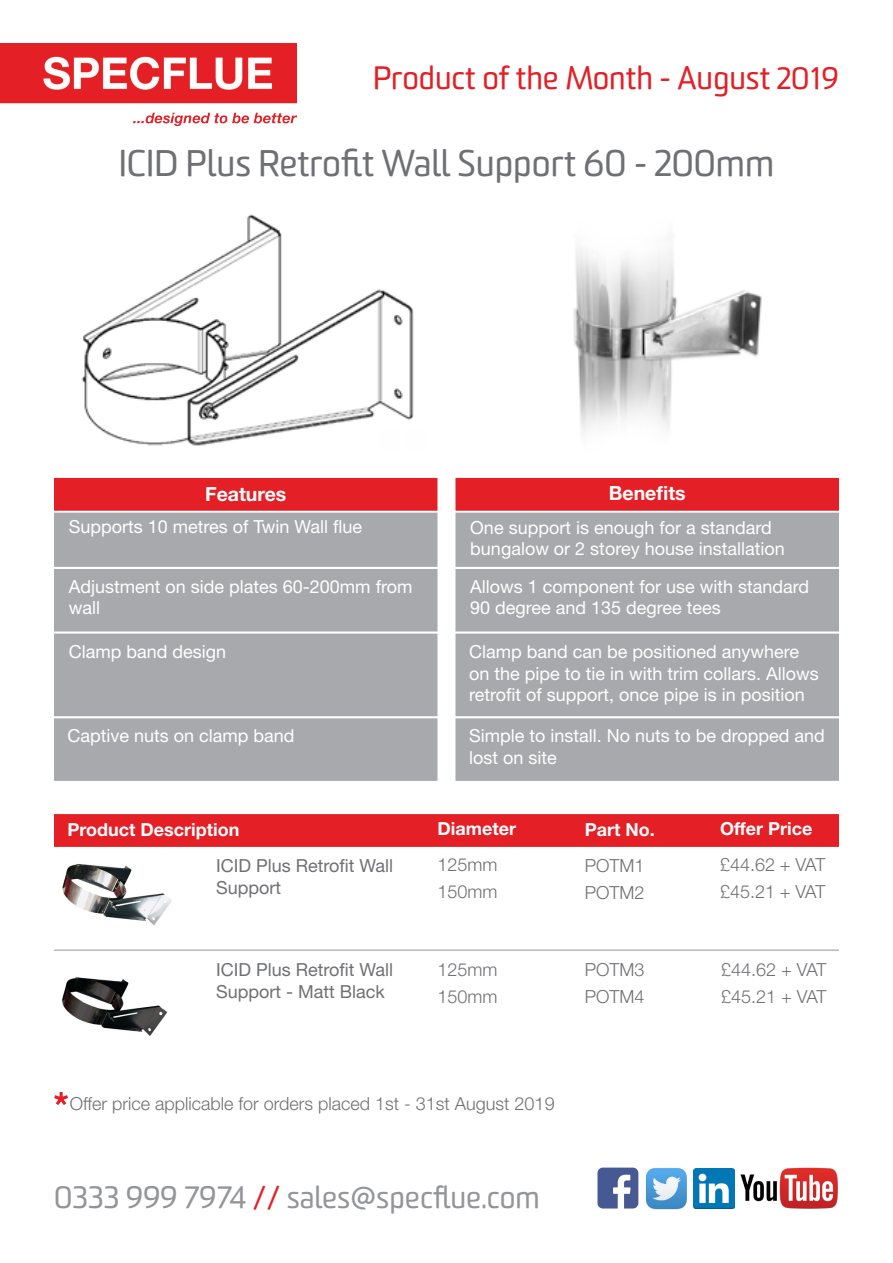
<style>
.page{position:relative;width:893px;height:1263px;background:#fff}
.page>*{position:absolute;margin:0;border:0;box-sizing:border-box;transform-origin:0 0}
.t1{font:36px "Sommet Rounded";color:#6f7073}
.t2{font:31.5px "Sommet Rounded";color:#e41f25}
.t3{font:30px "Sommet Rounded";color:#939598}
.t4{font:700 19.5px "Helvetica Neue LT Std";color:#fff}
.t5{font:18px/21.6px "Helvetica Neue LT Std";color:#fff}
.t6{font:300 18px "Helvetica Neue LT Std";color:#6f7073}
.t7{font:18px "Helvetica Neue LT Std";color:#6f7073}
.t8{font:700 18px "Helvetica Neue LT Std";color:#fff}
.s1{font-size:30px}
.s2{color:#e41f25}
</style>
<div class="page">
<img style="left:0;top:43px;width:296px;height:83px">
<img style="left:597px;top:1167px;width:42px;height:42px">
<img style="left:645px;top:1168px;width:42px;height:42px">
<img style="left:694px;top:1168px;width:20px;height:41px">
<img style="left:714px;top:1167px;width:124px;height:42px">
<img style="left:81px;top:214px;width:333px;height:232px">
<img style="left:573px;top:247px;width:189px;height:185px">
<div style="left:54px;top:478px;width:383px;height:33px;background:#e41f25;border:2px solid #e41f25"></div>
<div style="left:455px;top:478px;width:384px;height:33px;background:#e41f25;border:2px solid #e41f25"></div>
<div style="left:54px;top:513px;width:383px;height:54px;background:#a8a9ad"></div>
<div style="left:455px;top:513px;width:384px;height:54px;background:#a8a9ad"></div>
<div style="left:54px;top:569px;width:383px;height:62px;background:#a8a9ad"></div>
<div style="left:455px;top:569px;width:384px;height:62px;background:#a8a9ad"></div>
<div style="left:54px;top:634px;width:383px;height:82px;background:#a8a9ad"></div>
<div style="left:455px;top:634px;width:384px;height:82px;background:#a8a9ad"></div>
<div style="left:54px;top:718px;width:383px;height:63px;background:#a8a9ad;border:2px solid #a8a9ad"></div>
<div style="left:455px;top:718px;width:384px;height:63px;background:#a8a9ad;border:2px solid #a8a9ad"></div>
<div style="left:54px;top:814px;width:785px;height:33px;background:#e41f25;border:2px solid #e41f25"></div>
<img style="left:62px;top:977px;width:106px;height:59px">
<hr style="left:54px;top:950px;width:785px;height:1px;background:#939598">
<img style="left:62px;top:864px;width:110px;height:62px">
<svg style="left:54px;top:1092px;width:14px;height:13px"></svg>
<p class="t2" style="left:373px;top:59px;width:467px">Product of the Month - August <span class="s1">2019</span></p>
<p class="t1" style="left:119px;top:141px;width:657px">ICID Plus Retrofit Wall Support 60 - 200mm</p>
<p class="t4" style="left:205px;top:482px;width:83px">Features</p>
<p class="t4" style="left:609px;top:481px;width:78px">Benefits</p>
<p class="t5" style="left:69px;top:516px;width:295px">Supports 10 metres of Twin Wall flue</p>
<p class="t5" style="left:470px;top:516px;width:316px">One support is enough for a standard bungalow or 2 storey house installation</p>
<p class="t5" style="left:69px;top:575px;width:345px">Adjustment on side plates 60-200mm from wall</p>
<p class="t5" style="left:470px;top:575px;width:341px">Allows 1 component for use with standard<br>90 degree and 135 degree tees</p>
<p class="t5" style="left:69px;top:640px;width:159px">Clamp band design</p>
<p class="t5" style="left:469px;top:640px;width:351px">Clamp band can be positioned anywhere on the pipe to tie in with trim collars. Allows retrofit of support, once pipe is in position</p>
<p class="t5" style="left:68px;top:725px;width:229px">Captive nuts on clamp band</p>
<p class="t5" style="left:469px;top:725px;width:357px">Simple to install. No nuts to be dropped and lost on site</p>
<p class="t8" style="left:68px;top:818px;width:173px">Product Description</p>
<p class="t8" style="left:437px;top:818px;width:80px">Diameter</p>
<p class="t8" style="left:585px;top:818px;width:72px">Part No.</p>
<p class="t8" style="left:720px;top:817px;width:94px">Offer Price</p>
<p class="t7" style="left:216px;top:855px;width:178px">ICID Plus Retrofit Wall</p>
<p class="t7" style="left:216px;top:877px;width:67px">Support</p>
<p class="t6" style="left:720px;top:854px;width:107px">£44.62 + VAT</p>
<p class="t6" style="left:720px;top:881px;width:107px">£45.21 + VAT</p>
<p class="t6" style="left:437px;top:854px;width:62px">125mm</p>
<p class="t6" style="left:437px;top:881px;width:62px">150mm</p>
<p class="t6" style="left:585px;top:855px;width:61px">POTM1</p>
<p class="t6" style="left:585px;top:882px;width:61px">POTM2</p>
<p class="t7" style="left:216px;top:959px;width:178px">ICID Plus Retrofit Wall</p>
<p class="t7" style="left:216px;top:980px;width:170px">Support - Matt Black</p>
<p class="t6" style="left:437px;top:959px;width:62px">125mm</p>
<p class="t6" style="left:437px;top:986px;width:62px">150mm</p>
<p class="t6" style="left:585px;top:959px;width:61px">POTM3</p>
<p class="t6" style="left:585px;top:986px;width:61px">POTM4</p>
<p class="t6" style="left:70px;top:1092px;width:486px">Offer price applicable for orders placed 1st - 31st August 2019</p>
<p class="t3" style="left:54px;top:1179px;width:487px">0333 999 7974 <span class="s2">//</span> sales@specflue.com</p>
<p class="t6" style="left:721px;top:959px;width:107px">£44.62 + VAT</p>
<p class="t6" style="left:721px;top:986px;width:107px">£45.21 + VAT</p>
</div>
